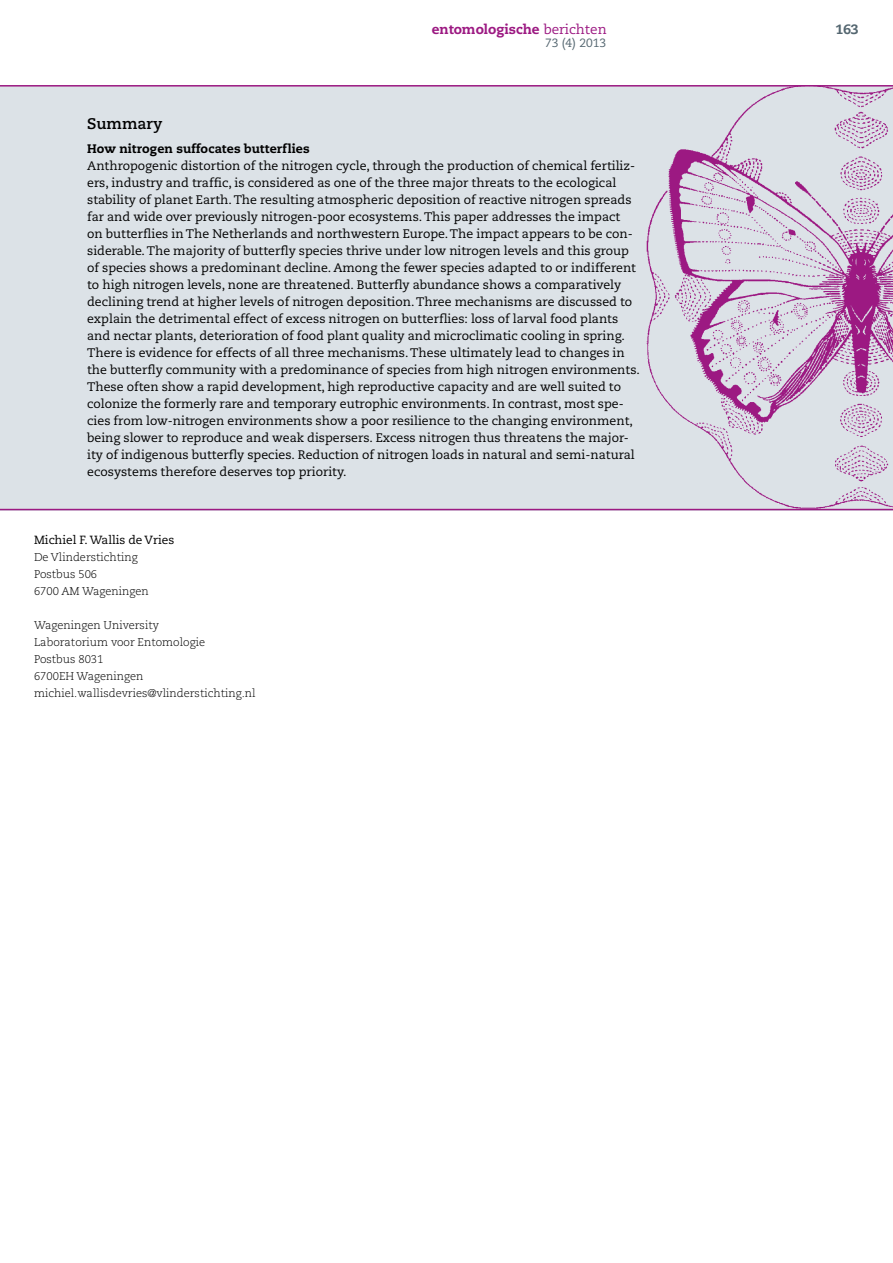
<style>
.page{position:relative;width:893px;height:1263px;background:#fff}
.page>*{position:absolute;margin:0;border:0;box-sizing:border-box;transform-origin:0 0}
.t1{font:700 15.3px "Caecilia LT Std";color:#000}
.t2{font:800 13.5px "Caecilia LT Std";color:#9c1982}
.t3{font:800 13.5px "Caecilia LT Std";color:#546670}
.t4{font:12.3px/17px "Caecilia LT Std";color:#000}
.t5{font:800 12.3px "Caecilia LT Std";letter-spacing:.01em;color:#000}
.t6{font:12px "Caecilia LT Std";color:#546670}
.t7{font:11.85px "Caecilia LT Std";color:#000}
.t8{font:300 11.25px/17px "Caecilia LT Std";color:#000}
.s1{font-weight:400}
</style>
<div class="page">
<div style="left:0;top:85px;width:893px;height:425px;background:#dce2e7"></div>
<img style="left:642px;top:87px;width:251px;height:422px">
<hr style="left:0;top:85px;width:893px;height:2px;background:#9c1982">
<hr style="left:0;top:509px;width:893px;height:1px;background:#9c1982">
<p class="t2" style="left:432px;top:21px;width:177px">entomologische <span class="s1">berichten</span></p>
<p class="t3" style="left:835px;top:21px;width:25px">163</p>
<p class="t6" style="left:545px;top:36px;width:62px">73 (4) 2013</p>
<p class="t1" style="left:87px;top:114px;width:77px">Summary</p>
<p class="t5" style="left:87px;top:141px;width:224px">How nitrogen suffocates butterflies</p>
<p class="t4" style="left:87px;top:158px;width:554px">Anthropogenic distortion of the nitrogen cycle, through the production of chemical fertiliz&shy;ers, industry and traffic, is considered as one of the three major threats to the ecological stability of planet Earth. The resulting atmospheric deposition of reactive nitrogen spreads far and wide over previously nitrogen-poor ecosystems. This paper addresses the impact<br>on butterflies in The Netherlands and northwestern Europe. The impact appears to be con&shy;siderable. The majority of butterfly species thrive under low nitrogen levels and this group of species shows a predominant decline. Among the fewer species adapted to or indifferent to high nitrogen levels, none are threatened. Butterfly abundance shows a comparatively declining trend at higher levels of nitrogen deposition. Three mechanisms are discussed to explain the detrimental effect of excess nitrogen on butterflies: loss of larval food plants and nectar plants, deterioration of food plant quality and microclimatic cooling in spring.<br>There is evidence for effects of all three mechanisms. These ultimately lead to changes in the butterfly community with a predominance of species from high nitrogen environments.<br>These often show a rapid development, high reproductive capacity and are well suited to colonize the formerly rare and temporary eutrophic environments. In contrast, most spe&shy;cies from low-nitrogen environments show a poor resilience to the changing environment, being slower to reproduce and weak dispersers. Excess nitrogen thus threatens the major&shy;ity of indigenous butterfly species. Reduction of nitrogen loads in natural and semi-natural ecosystems therefore deserves top priority.</p>
<p class="t7" style="left:34px;top:533px;width:142px">Michiel F. Wallis de Vries</p>
<p class="t8" style="left:34px;top:549px;width:116px">De Vlinderstichting<br>Postbus 506<br>6700 AM Wageningen</p>
<p class="t8" style="left:34px;top:617px;width:223px">Wageningen University<br>Laboratorium voor Entomologie<br>Postbus 8031<br>6700EH Wageningen michiel.wallisdevries@vlinderstichting.nl</p>
</div>
